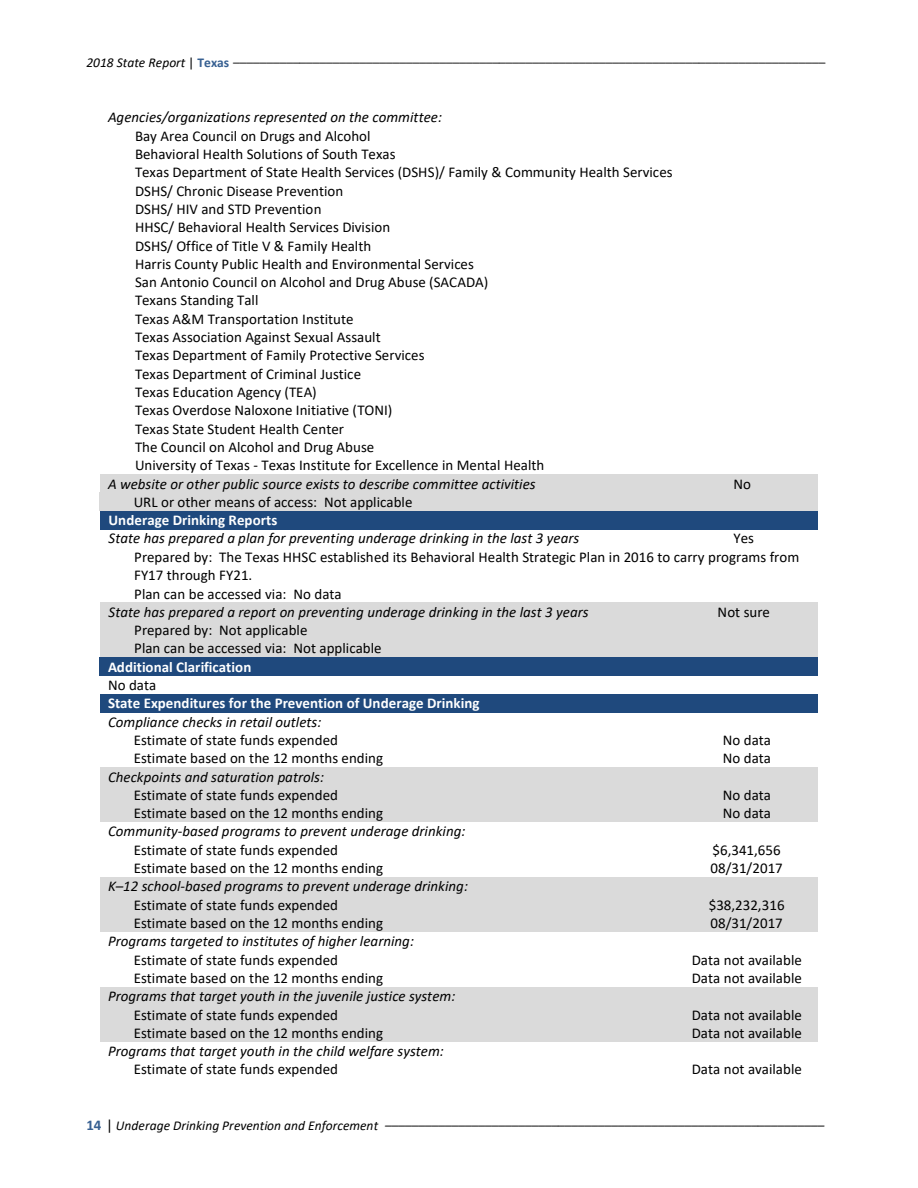
<style>
.page{position:relative;width:918px;height:1188px;background:#fff}
.page>*{position:absolute;margin:0;border:0;box-sizing:border-box;transform-origin:0 0}
.t1{font:15px/18.3px "Calibri";color:#000}
.t2{font:italic 15px "Calibri";letter-spacing:.005em;color:#000}
.t3{font:700 15px "Calibri";letter-spacing:.005em;color:#fff}
.t4{font:13.5px "Calibri";color:#000}
.t5{font:italic 13.5px "Calibri";color:#000}
.s1{font-style:italic}
.s2{font-weight:700;color:#365f91}
.s3{font-weight:700;font-style:normal;font-size:15px;color:#365f91}
.s4{font-style:normal;font-size:15px}
</style>
<div class="page">
<div style="left:100px;top:474px;width:567px;height:18px;background:#dadada"></div>
<div style="left:667px;top:474px;width:151px;height:18px;background:#dadada"></div>
<div style="left:100px;top:492px;width:718px;height:19px;background:#dadada"></div>
<div style="left:100px;top:511px;width:718px;height:18px;background:#1f497d"></div>
<div style="left:100px;top:602px;width:570px;height:19px;background:#dadada"></div>
<div style="left:670px;top:602px;width:148px;height:19px;background:#dadada"></div>
<div style="left:100px;top:621px;width:718px;height:36px;background:#dadada"></div>
<div style="left:100px;top:657px;width:718px;height:19px;background:#1f497d"></div>
<div style="left:100px;top:694px;width:576px;height:18px;background:#1f497d"></div>
<div style="left:676px;top:694px;width:142px;height:18px;background:#1f497d"></div>
<div style="left:100px;top:767px;width:576px;height:19px;background:#dadada"></div>
<div style="left:676px;top:767px;width:142px;height:19px;background:#dadada"></div>
<div style="left:100px;top:786px;width:576px;height:18px;background:#dadada"></div>
<div style="left:676px;top:786px;width:142px;height:18px;background:#dadada"></div>
<div style="left:100px;top:804px;width:576px;height:18px;background:#dadada"></div>
<div style="left:676px;top:804px;width:142px;height:18px;background:#dadada"></div>
<div style="left:100px;top:877px;width:576px;height:18px;background:#dadada"></div>
<div style="left:676px;top:877px;width:142px;height:18px;background:#dadada"></div>
<div style="left:100px;top:895px;width:576px;height:19px;background:#dadada"></div>
<div style="left:676px;top:895px;width:142px;height:19px;background:#dadada"></div>
<div style="left:100px;top:914px;width:576px;height:18px;background:#dadada"></div>
<div style="left:676px;top:914px;width:142px;height:18px;background:#dadada"></div>
<div style="left:100px;top:987px;width:576px;height:18px;background:#dadada"></div>
<div style="left:676px;top:987px;width:142px;height:18px;background:#dadada"></div>
<div style="left:100px;top:1005px;width:576px;height:18px;background:#dadada"></div>
<div style="left:676px;top:1005px;width:142px;height:18px;background:#dadada"></div>
<div style="left:100px;top:1023px;width:576px;height:19px;background:#dadada"></div>
<div style="left:676px;top:1023px;width:142px;height:19px;background:#dadada"></div>
<p class="t4" style="left:86px;top:47px;width:741px"><span class="s1">2018 State Report</span> | <span class="s2">Texas</span> _________________________________________________________________________________________</p>
<p class="t2" style="left:108px;top:107px;width:336px">Agencies/organizations represented on the committee:</p>
<p class="t1" style="left:135px;top:126px;width:237px">Bay Area Council on Drugs and Alcohol</p>
<p class="t1" style="left:135px;top:144px;width:262px">Behavioral Health Solutions of South Texas</p>
<p class="t1" style="left:135px;top:163px;width:539px">Texas Department of State Health Services (DSHS)/ Family &amp; Community Health Services</p>
<p class="t1" style="left:135px;top:181px;width:210px">DSHS/ Chronic Disease Prevention</p>
<p class="t1" style="left:135px;top:199px;width:188px">DSHS/ HIV and STD Prevention</p>
<p class="t1" style="left:135px;top:218px;width:257px">HHSC/ Behavioral Health Services Division</p>
<p class="t1" style="left:135px;top:236px;width:238px">DSHS/ Office of Title V &amp; Family Health</p>
<p class="t1" style="left:135px;top:254px;width:341px">Harris County Public Health and Environmental Services</p>
<p class="t1" style="left:135px;top:273px;width:355px">San Antonio Council on Alcohol and Drug Abuse (SACADA)</p>
<p class="t1" style="left:135px;top:291px;width:125px">Texans Standing Tall</p>
<p class="t1" style="left:135px;top:309px;width:220px">Texas A&amp;M Transportation Institute</p>
<p class="t1" style="left:135px;top:328px;width:247px">Texas Association Against Sexual Assault</p>
<p class="t1" style="left:135px;top:346px;width:291px">Texas Department of Family Protective Services</p>
<p class="t1" style="left:135px;top:364px;width:228px">Texas Department of Criminal Justice</p>
<p class="t1" style="left:135px;top:383px;width:183px">Texas Education Agency (TEA)</p>
<p class="t1" style="left:135px;top:401px;width:259px">Texas Overdose Naloxone Initiative (TONI)</p>
<p class="t1" style="left:135px;top:419px;width:210px">Texas State Student Health Center</p>
<p class="t1" style="left:135px;top:437px;width:241px">The Council on Alcohol and Drug Abuse</p>
<p class="t1" style="left:135px;top:456px;width:411px">University of Texas - Texas Institute for Excellence in Mental Health</p>
<p class="t2" style="left:108px;top:473px;width:429px">A website or other public source exists to describe committee activities</p>
<p class="t1" style="left:734px;top:474px;width:19px">No</p>
<p class="t1" style="left:134px;top:492px;width:280px">URL or other means of access: Not applicable</p>
<p class="t3" style="left:109px;top:510px;width:170px">Underage Drinking Reports</p>
<p class="t2" style="left:109px;top:528px;width:472px">State has prepared a plan for preventing underage drinking in the last 3 years</p>
<p class="t1" style="left:734px;top:529px;width:22px">Yes</p>
<p class="t1" style="left:134px;top:547px;width:667px">Prepared by: The Texas HHSC established its Behavioral Health Strategic Plan in 2016 to carry programs from<br>FY17 through FY21.</p>
<p class="t1" style="left:134px;top:584px;width:209px">Plan can be accessed via: No data</p>
<p class="t2" style="left:109px;top:601px;width:482px">State has prepared a report on preventing underage drinking in the last 3 years</p>
<p class="t1" style="left:718px;top:602px;width:54px">Not sure</p>
<p class="t1" style="left:134px;top:621px;width:175px">Prepared by: Not applicable</p>
<p class="t1" style="left:134px;top:639px;width:249px">Plan can be accessed via: Not applicable</p>
<p class="t3" style="left:108px;top:656px;width:145px">Additional Clarification</p>
<p class="t1" style="left:108px;top:675px;width:50px">No data</p>
<p class="t3" style="left:108px;top:693px;width:373px">State Expenditures for the Prevention of Underage Drinking</p>
<p class="t2" style="left:108px;top:711px;width:215px">Compliance checks in retail outlets:</p>
<p class="t1" style="left:134px;top:730px;width:206px">Estimate of state funds expended</p>
<p class="t1" style="left:723px;top:730px;width:50px">No data</p>
<p class="t1" style="left:134px;top:749px;width:251px">Estimate based on the 12 months ending</p>
<p class="t1" style="left:723px;top:749px;width:50px">No data</p>
<p class="t2" style="left:108px;top:766px;width:218px">Checkpoints and saturation patrols:</p>
<p class="t1" style="left:134px;top:785px;width:206px">Estimate of state funds expended</p>
<p class="t1" style="left:723px;top:785px;width:50px">No data</p>
<p class="t1" style="left:134px;top:804px;width:251px">Estimate based on the 12 months ending</p>
<p class="t1" style="left:723px;top:804px;width:50px">No data</p>
<p class="t2" style="left:108px;top:821px;width:359px">Community-based programs to prevent underage drinking:</p>
<p class="t1" style="left:134px;top:840px;width:206px">Estimate of state funds expended</p>
<p class="t1" style="left:713px;top:840px;width:70px">$6,341,656</p>
<p class="t1" style="left:134px;top:858px;width:251px">Estimate based on the 12 months ending</p>
<p class="t1" style="left:711px;top:858px;width:74px">08/31/2017</p>
<p class="t2" style="left:108px;top:876px;width:362px">K–12 school-based programs to prevent underage drinking:</p>
<p class="t1" style="left:134px;top:895px;width:206px">Estimate of state funds expended</p>
<p class="t1" style="left:709px;top:895px;width:77px">$38,232,316</p>
<p class="t1" style="left:134px;top:914px;width:251px">Estimate based on the 12 months ending</p>
<p class="t1" style="left:711px;top:914px;width:74px">08/31/2017</p>
<p class="t2" style="left:108px;top:931px;width:308px">Programs targeted to institutes of higher learning:</p>
<p class="t1" style="left:134px;top:950px;width:206px">Estimate of state funds expended</p>
<p class="t1" style="left:692px;top:950px;width:112px">Data not available</p>
<p class="t1" style="left:134px;top:968px;width:251px">Estimate based on the 12 months ending</p>
<p class="t1" style="left:692px;top:968px;width:112px">Data not available</p>
<p class="t2" style="left:108px;top:986px;width:349px">Programs that target youth in the juvenile justice system:</p>
<p class="t1" style="left:134px;top:1005px;width:206px">Estimate of state funds expended</p>
<p class="t1" style="left:692px;top:1005px;width:112px">Data not available</p>
<p class="t1" style="left:134px;top:1023px;width:251px">Estimate based on the 12 months ending</p>
<p class="t1" style="left:692px;top:1023px;width:112px">Data not available</p>
<p class="t2" style="left:108px;top:1041px;width:337px">Programs that target youth in the child welfare system:</p>
<p class="t1" style="left:134px;top:1060px;width:206px">Estimate of state funds expended</p>
<p class="t1" style="left:692px;top:1060px;width:112px">Data not available</p>
<p class="t5" style="left:86px;top:1110px;width:741px"><span class="s3">14</span> <span class="s4">|</span> Underage Drinking Prevention and Enforcement __________________________________________________________________</p>
</div>
